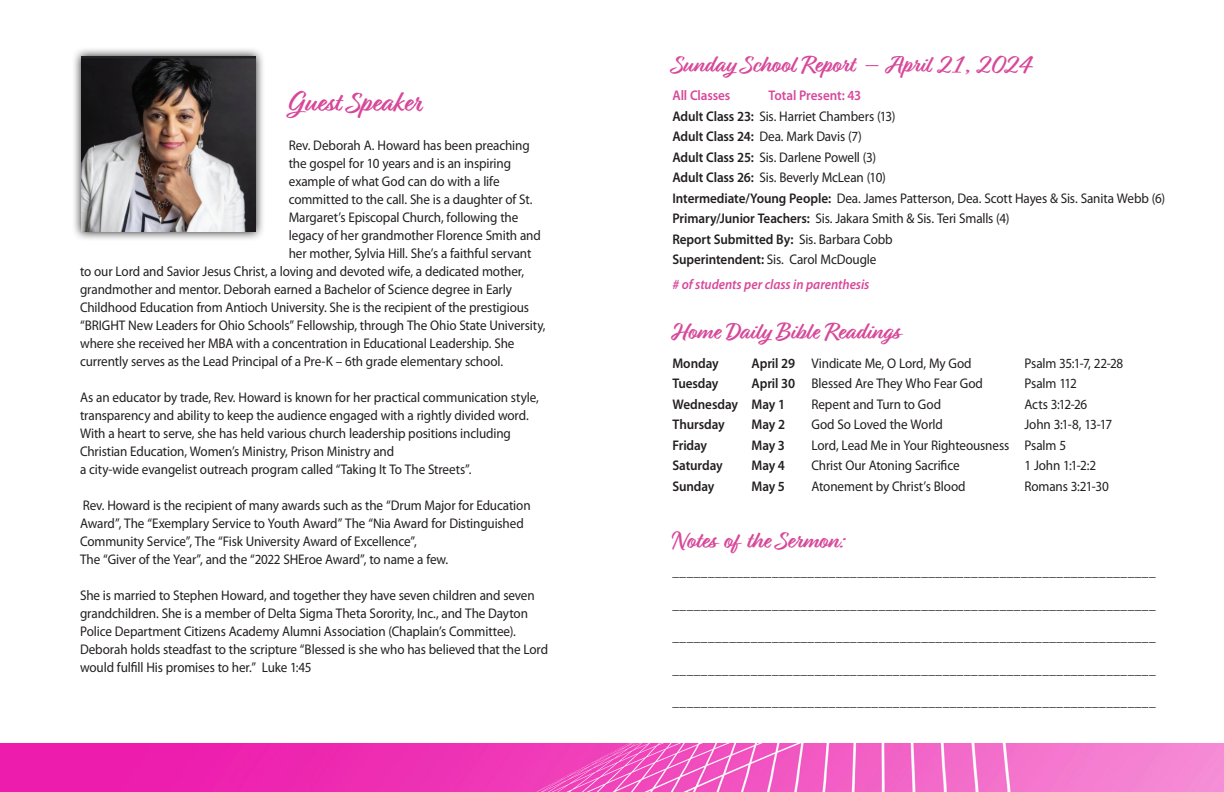
<style>
.page{position:relative;width:1224px;height:792px;background:#fff}
.page>*{position:absolute;margin:0;border:0;box-sizing:border-box;transform-origin:0 0}
.Pink_Sub{font:700 28px "Relation Two";color:#d7489a}
.Pink_Sub-2{font:700 24px "Relation Two";color:#d7489a}
.Text{font:14px/18px "Myriad Pro";letter-spacing:-.01em;color:#231f20;scale:.94 1}
.Text-2{font:600 14px "Myriad Pro";letter-spacing:-.005em;color:#231f20;scale:.94 1}
.Text-3{font:italic 600 14px "Myriad Pro";letter-spacing:-.005em;color:#d7489a;scale:.94 1}
.Text-4{font:600 14px "Myriad Pro";letter-spacing:-.01em;color:#d7489a;scale:.94 1}
.s1{font-weight:600}
.s2{font-weight:400}
</style>
<div class="page">
<img style="left:0;top:743px;width:1224px;height:49px">
<svg style="left:74px;top:49px;width:189px;height:190px;background:#c7c6c6"></svg>
<img style="left:82px;top:56px;width:174px;height:176px">
<p class="Pink_Sub" style="left:289px;top:87px;width:135px">Guest Speaker</p>
<p class="Text" style="left:289px;top:136px;width:258px">Rev. Deborah A. Howard has been preaching</p>
<p class="Text" style="left:289px;top:154px;width:238px">the gospel for 10 years and is an inspiring</p>
<p class="Text" style="left:289px;top:172px;width:226px">example of what God can do with a life</p>
<p class="Text" style="left:289px;top:190px;width:261px">committed to the call. She is a daughter of St.</p>
<p class="Text" style="left:289px;top:208px;width:246px">Margaret’s Episcopal Church, following the</p>
<p class="Text" style="left:289px;top:226px;width:270px">legacy of her grandmother Florence Smith and</p>
<p class="Text" style="left:289px;top:244px;width:260px">her mother, Sylvia Hill. She’s a faithful servant</p>
<p class="Text" style="left:80px;top:262px;width:474px">to our Lord and Savior Jesus Christ, a loving and devoted wife, a dedicated mother,</p>
<p class="Text" style="left:80px;top:280px;width:461px">grandmother and mentor. Deborah earned a Bachelor of Science degree in Early</p>
<p class="Text" style="left:80px;top:298px;width:479px">Childhood Education from Antioch University. She is the recipient of the prestigious</p>
<p class="Text" style="left:80px;top:316px;width:497px">“BRIGHT New Leaders for Ohio Schools” Fellowship, through The Ohio State University,</p>
<p class="Text" style="left:80px;top:334px;width:464px">where she received her MBA with a concentration in Educational Leadership. She</p>
<p class="Text" style="left:80px;top:352px;width:452px">currently serves as the Lead Principal of a Pre-K – 6th grade elementary school.</p>
<p class="Text" style="left:80px;top:388px;width:490px">As an educator by trade, Rev. Howard is known for her practical communication style, transparency and ability to keep the audience engaged with a rightly divided word.<br>With a heart to serve, she has held various church leadership positions including Christian Education, Women’s Ministry, Prison Ministry and<br>a city-wide evangelist outreach program called “Taking It To The Streets”.</p>
<p class="Text" style="left:80px;top:496px;width:481px">Rev. Howard is the recipient of many awards such as the “Drum Major for Education Award”, The “Exemplary Service to Youth Award” The “Nia Award for Distinguished Community Service”, The “Fisk University Award of Excellence”,<br>The “Giver of the Year”, and the “2022 SHEroe Award”, to name a few.</p>
<p class="Text" style="left:80px;top:586px;width:499px">She is married to Stephen Howard, and together they have seven children and seven grandchildren. She is a member of Delta Sigma Theta Sorority, Inc., and The Dayton Police Department Citizens Academy Alumni Association (Chaplain’s Committee).<br>Deborah holds steadfast to the scripture “Blessed is she who has believed that the Lord would fulfill His promises to her.” Luke 1:45</p>
<p class="Pink_Sub-2" style="left:672px;top:50px;width:360px">Sunday School Report – April 21, 2024</p>
<p class="Text-4" style="left:672px;top:87px;width:63px">All Classes</p>
<p class="Text-4" style="left:769px;top:87px;width:100px">Total Present: 43</p>
<p class="Text" style="left:672px;top:107px;width:239px"><span class="s1">Adult Class 23:</span> Sis. Harriet Chambers (13)</p>
<p class="Text" style="left:672px;top:127px;width:203px"><span class="s1">Adult Class 24:</span> Dea. Mark Davis (7)</p>
<p class="Text" style="left:672px;top:148px;width:218px"><span class="s1">Adult Class 25:</span> Sis. Darlene Powell (3)</p>
<p class="Text" style="left:672px;top:168px;width:228px"><span class="s1">Adult Class 26:</span> Sis. Beverly McLean (10)</p>
<p class="Text" style="left:672px;top:189px;width:526px"><span class="s1">Intermediate/Young People:</span> Dea. James Patterson, Dea. Scott Hayes &amp; Sis. Sanita Webb (6)</p>
<p class="Text" style="left:672px;top:209px;width:360px"><span class="s1">Primary/Junior Teachers:</span> Sis. Jakara Smith &amp; Sis. Teri Smalls (4)</p>
<p class="Text-2" style="left:672px;top:230px;width:236px">Report Submitted By: <span class="s2">Sis. Barbara Cobb</span></p>
<p class="Text" style="left:672px;top:250px;width:219px"><span class="s1">Superintendent:</span> Sis. Carol McDougle</p>
<p class="Text-3" style="left:672px;top:276px;width:211px"># of students per class in parenthesis</p>
<p class="Pink_Sub-2" style="left:672px;top:318px;width:229px">Home Daily Bible Readings</p>
<p class="Text-2" style="left:672px;top:354px;width:51px">Monday</p>
<p class="Text" style="left:751px;top:354px;width:236px"><span class="s1">April 29</span> Vindicate Me, O Lord, My God</p>
<p class="Text" style="left:1024px;top:354px;width:107px">Psalm 35:1-7, 22-28</p>
<p class="Text-2" style="left:672px;top:375px;width:50px">Tuesday</p>
<p class="Text" style="left:751px;top:375px;width:248px"><span class="s1">April 30</span> Blessed Are They Who Fear God</p>
<p class="Text" style="left:1024px;top:375px;width:57px">Psalm 112</p>
<p class="Text-2" style="left:672px;top:395px;width:121px">Wednesday May 1</p>
<p class="Text" style="left:811px;top:395px;width:139px">Repent and Turn to God</p>
<p class="Text" style="left:1024px;top:395px;width:68px">Acts 3:12-26</p>
<p class="Text-2" style="left:672px;top:416px;width:57px">Thursday</p>
<p class="Text-2" style="left:751px;top:416px;width:37px">May 2</p>
<p class="Text" style="left:811px;top:416px;width:141px">God So Loved the World</p>
<p class="Text" style="left:1024px;top:416px;width:95px">John 3:1-8, 13-17</p>
<p class="Text-2" style="left:672px;top:436px;width:38px">Friday</p>
<p class="Text-2" style="left:751px;top:436px;width:37px">May 3</p>
<p class="Text" style="left:811px;top:436px;width:272px">Lord, Lead Me in Your Righteousness Psalm 5</p>
<p class="Text-2" style="left:672px;top:457px;width:55px">Saturday</p>
<p class="Text-2" style="left:751px;top:457px;width:37px">May 4</p>
<p class="Text" style="left:811px;top:457px;width:159px">Christ Our Atoning Sacrifice</p>
<p class="Text" style="left:1024px;top:457px;width:78px">1 John 1:1-2:2</p>
<p class="Text-2" style="left:672px;top:477px;width:46px">Sunday</p>
<p class="Text-2" style="left:751px;top:477px;width:37px">May 5</p>
<p class="Text" style="left:811px;top:477px;width:166px">Atonement by Christ’s Blood</p>
<p class="Text" style="left:1024px;top:477px;width:91px">Romans 3:21-30</p>
<p class="Pink_Sub-2" style="left:672px;top:526px;width:174px">Notes of the Sermon:</p>
<p class="Text" style="left:672px;top:562px;width:515px">____________________________________________________________________</p>
<p class="Text" style="left:672px;top:595px;width:515px">____________________________________________________________________</p>
<p class="Text" style="left:672px;top:627px;width:515px">____________________________________________________________________</p>
<p class="Text" style="left:672px;top:660px;width:515px">____________________________________________________________________</p>
<p class="Text" style="left:672px;top:692px;width:515px">____________________________________________________________________</p>
</div>
